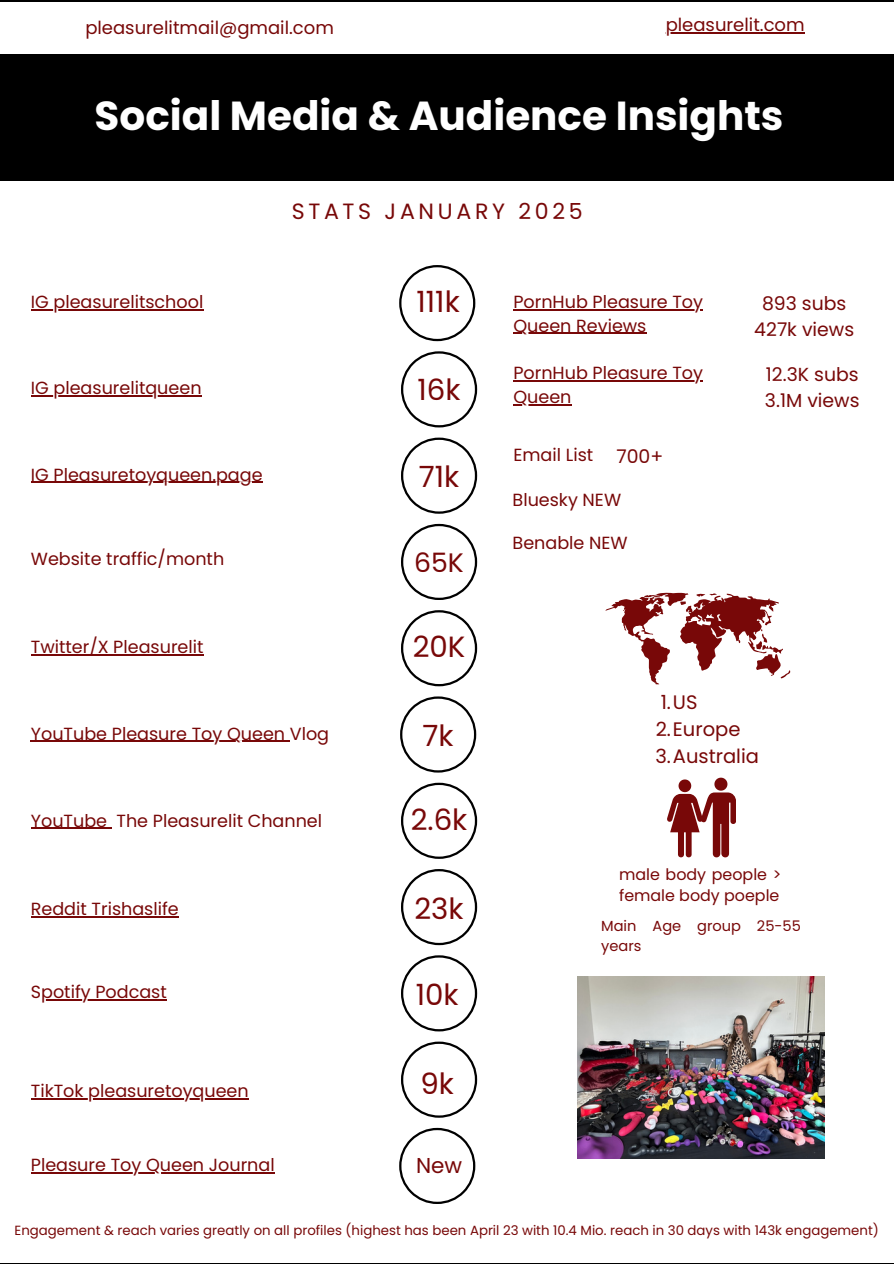
<style>
.page{position:relative;width:894px;height:1264px;background:#fff}
.page>*{position:absolute;margin:0;border:0;box-sizing:border-box;transform-origin:0 0}
.t1{font:700 40.5px "Poppins";color:#fff}
.t2{font:29.25px "Poppins";color:#780808}
.t3{font:26.7px "Poppins";color:#780808}
.t4{font:22.05px "Poppins";letter-spacing:.17em;color:#780808}
.t5{font:21.45px "Poppins";color:#780808}
.t6{font:19.5px "Poppins";color:#780808}
.t7{font:18.9px/26.1px "Poppins";color:#780808;text-align:center}
.t8{font:18px "Poppins";color:#780808}
.t9{font:17.55px "Poppins";color:#780808}
.t10{font:15.9px/21.1px "Poppins";color:#780808}
.t11{font:14.55px/19.5px "Poppins";color:#780808}
.t12{font:13.35px "Poppins";color:#780808}
</style>
<div class="page">
<div style="left:0;top:0;width:893px;height:1263px;background:#000"></div>
<div style="left:0;top:182px;width:893px;height:1081px;background:#fff"></div>
<svg style="left:401px;top:1041px;width:76px;height:76px"></svg>
<svg style="left:401px;top:351px;width:76px;height:76px"></svg>
<svg style="left:401px;top:782px;width:76px;height:76px"></svg>
<svg style="left:401px;top:869px;width:76px;height:76px"></svg>
<svg style="left:605px;top:593px;width:184px;height:91px"></svg>
<svg style="left:399px;top:265px;width:76px;height:76px"></svg>
<svg style="left:401px;top:437px;width:76px;height:77px"></svg>
<svg style="left:401px;top:524px;width:76px;height:76px"></svg>
<svg style="left:401px;top:610px;width:76px;height:76px"></svg>
<svg style="left:400px;top:696px;width:76px;height:76px"></svg>
<svg style="left:401px;top:955px;width:76px;height:76px"></svg>
<div style="left:0;top:2px;width:893px;height:52px;background:#fff"></div>
<svg style="left:667px;top:777px;width:68px;height:81px"></svg>
<img style="left:577px;top:976px;width:247px;height:182px">
<hr style="left:31px;top:309px;width:172px;height:1px;background:#780808">
<hr style="left:31px;top:740px;width:259px;height:1px;background:#780808">
<hr style="left:31px;top:916px;width:148px;height:1px;background:#780808">
<hr style="left:31px;top:395px;width:170px;height:2px;background:#780808">
<svg style="left:31px;top:482px;width:23px;height:1px"></svg>
<hr style="left:54px;top:482px;width:208px;height:1px;background:#780808">
<hr style="left:31px;top:654px;width:172px;height:1px;background:#780808">
<hr style="left:31px;top:827px;width:76px;height:1px;background:#780808">
<hr style="left:41px;top:999px;width:126px;height:1px;background:#780808">
<hr style="left:513px;top:309px;width:190px;height:1px;background:#780808">
<hr style="left:513px;top:332px;width:133px;height:2px;background:#780808">
<hr style="left:513px;top:380px;width:190px;height:1px;background:#780808">
<hr style="left:513px;top:404px;width:58px;height:1px;background:#780808">
<hr style="left:31px;top:1098px;width:218px;height:1px;background:#780808">
<hr style="left:665px;top:32px;width:139px;height:1px;background:#780808">
<hr style="left:31px;top:1172px;width:243px;height:1px;background:#780808">
<svg style="left:399px;top:1127px;width:76px;height:76px"></svg>
<p class="t8" style="left:85px;top:15px;width:250px">pleasurelitmail@gmail.com</p>
<p class="t8" style="left:665px;top:12px;width:140px">pleasurelit.com</p>
<h3 class="t1" style="left:95px;top:87px;width:690px">Social Media &amp; Audience Insights</h3>
<p class="t4" style="left:291px;top:196px;width:292px">STATS JANUARY 2025</p>
<h6 class="t9" style="left:31px;top:289px;width:174px">IG pleasurelitschool</h6>
<h3 class="t2" style="left:416px;top:281px;width:45px">111k</h3>
<h6 class="t9" style="left:31px;top:376px;width:172px">IG pleasurelitqueen</h6>
<h6 class="t2" style="left:417px;top:369px;width:44px">16k</h6>
<h3 class="t9" style="left:31px;top:462px;width:233px">IG Pleasuretoyqueen.page</h3>
<h6 class="t2" style="left:419px;top:456px;width:42px">71k</h6>
<h6 class="t9" style="left:31px;top:546px;width:195px">Website traffic/month</h6>
<p class="t3" style="left:414px;top:543px;width:51px">65K</p>
<h3 class="t9" style="left:31px;top:635px;width:174px">Twitter/X Pleasurelit</h3>
<h3 class="t2" style="left:412px;top:626px;width:54px">20K</h3>
<h6 class="t9" style="left:513px;top:289px;width:191px">PornHub Pleasure Toy</h6>
<h6 class="t9" style="left:513px;top:313px;width:134px">Queen Reviews</h6>
<h6 class="t9" style="left:513px;top:361px;width:191px">PornHub Pleasure Toy</h6>
<h6 class="t9" style="left:513px;top:384px;width:60px">Queen</h6>
<p class="t9" style="left:513px;top:443px;width:81px">Email List</p>
<p class="t7" style="left:616px;top:443px;width:48px">700+</p>
<p class="t9" style="left:512px;top:487px;width:110px">Bluesky NEW</p>
<p class="t9" style="left:512px;top:531px;width:117px">Benable NEW</p>
<h6 class="t7" style="left:754px;top:290px;width:101px">893 subs<br>427k views</h6>
<h6 class="t7" style="left:764px;top:361px;width:96px;text-align:left">12.3K subs<br>3.1M views</h6>
<h2 class="t9" style="left:31px;top:721px;width:300px">YouTube Pleasure Toy Queen Vlog</h2>
<h6 class="t2" style="left:422px;top:715px;width:33px">7k</h6>
<h6 class="t9" style="left:31px;top:808px;width:78px">YouTube</h6>
<h3 class="t9" style="left:116px;top:808px;width:207px">The Pleasurelit Channel</h3>
<h1 class="t2" style="left:410px;top:799px;width:58px">2.6k</h1>
<h6 class="t9" style="left:31px;top:896px;width:149px">Reddit Trishaslife</h6>
<h6 class="t2" style="left:414px;top:888px;width:51px">23k</h6>
<h6 class="t9" style="left:31px;top:980px;width:137px">Spotify Podcast</h6>
<h6 class="t2" style="left:415px;top:974px;width:44px">10k</h6>
<h6 class="t9" style="left:31px;top:1078px;width:219px">TikTok pleasuretoyqueen</h6>
<p class="t2" style="left:420px;top:1063px;width:35px">9k</p>
<p class="t9" style="left:31px;top:1152px;width:245px">Pleasure Toy Queen Journal</p>
<p class="t5" style="left:416px;top:1150px;width:48px">New</p>
<h4 class="t6" style="left:660px;top:689px;width:38px">1.US</h4>
<h6 class="t6" style="left:655px;top:716px;width:86px">2.Europe</h6>
<h3 class="t6" style="left:655px;top:743px;width:105px">3.Australia</h3>
<h3 class="t10" style="left:619px;top:863px;width:164px">male body people &gt; female body poeple</h3>
<h6 class="t11" style="left:601px;top:916px;width:201px">Main Age group 25-55 years</h6>
<h2 class="t12" style="left:15px;top:1220px;width:865px">Engagement &amp; reach varies greatly on all profiles (highest has been April 23 with 10.4 Mio. reach in 30 days with 143k engagement)</h2>
</div>
